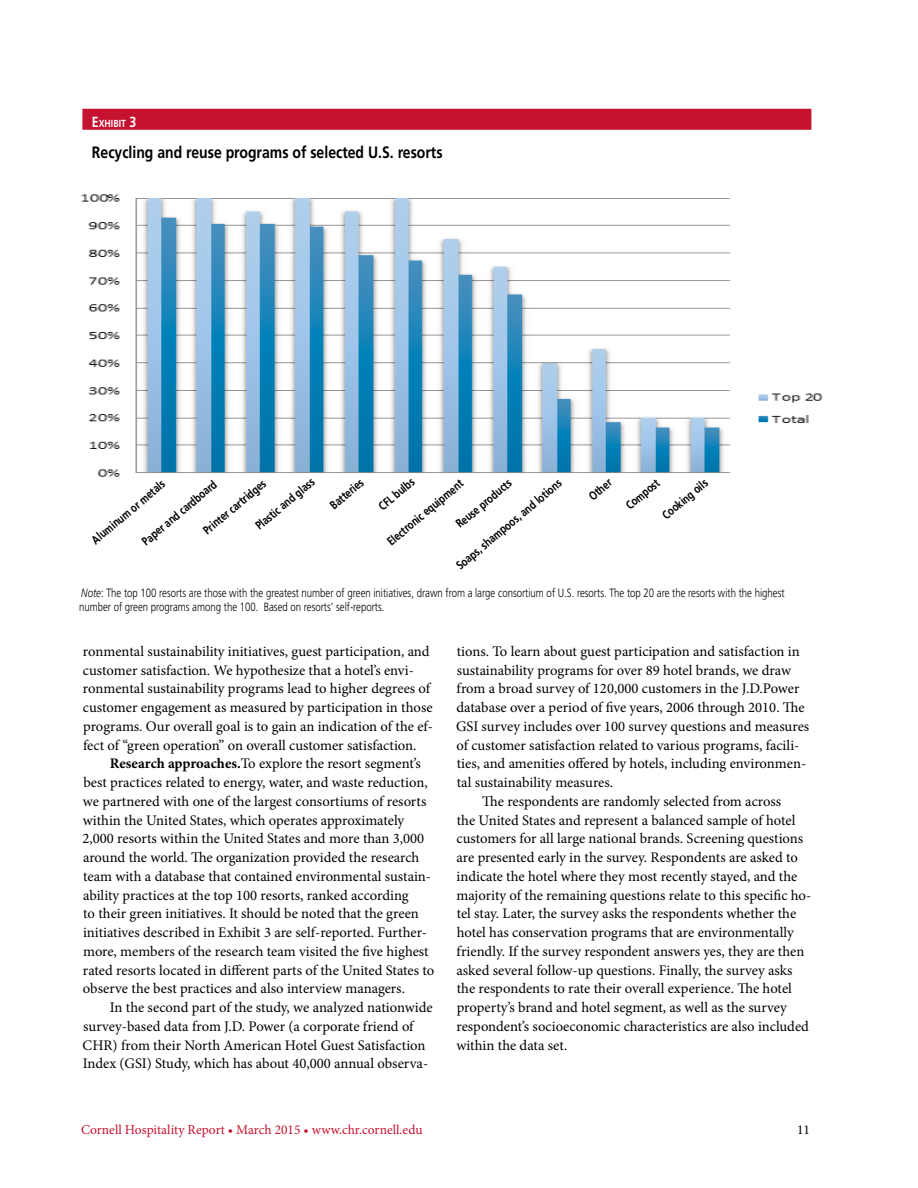
<style>
.page{position:relative;width:918px;height:1188px;background:#fff}
.page>*{position:absolute;margin:0;border:0;box-sizing:border-box;transform-origin:0 0}
.t1{font:700 16.5px "Frutiger LT Std";color:#000;scale:.85 1}
.t2{font:14.7px/18.8px "Minion Pro";color:#000}
.t3{font:13.5px "Minion Pro";color:#c41230}
.t4{font:13.5px "Minion Pro";color:#000}
.t5{font:300 12px/13.5px "Frutiger LT Std";color:#000;scale:.8 1}
.t6{font:700 12px "Frutiger LT Std";color:#000;scale:.8 1}
.t7{font:700 10.2px "Frutiger LT Std";color:#fff;scale:.85 1}
.s1{font-size:14.7px}
.s2{font-style:italic}
.s3{font-weight:700}
</style>
<div class="page">
<img style="left:81px;top:194px;width:742px;height:283px">
<div style="left:82px;top:109px;width:729px;height:21px;background:#c41230"></div>
<p class="t7" style="left:92px;top:117px;width:54px"><span class="s1">E</span>xhibit <span class="s1">3</span></p>
<p class="t1" style="left:92px;top:143px;width:414px">Recycling and reuse programs of selected U.S. resorts</p>
<p class="t6" style="left:453px;top:562px;width:169px;rotate:-40deg">Soaps, shampoos, and lotions</p>
<p class="t6" style="left:586px;top:492px;width:34px;rotate:-40deg">Other</p>
<p class="t6" style="left:623px;top:502px;width:51px;rotate:-40deg">Compost</p>
<p class="t6" style="left:659px;top:511px;width:71px;rotate:-40deg">Cooking oils</p>
<p class="t6" style="left:253px;top:522px;width:93px;rotate:-40deg">Plastic and glass</p>
<p class="t6" style="left:327px;top:501px;width:52px;rotate:-40deg">Batteries</p>
<p class="t6" style="left:376px;top:502px;width:55px;rotate:-40deg">CFL bulbs</p>
<p class="t6" style="left:384px;top:538px;width:121px;rotate:-40deg">Electronic equipment</p>
<p class="t6" style="left:139px;top:537px;width:118px;rotate:-40deg">Paper and cardboard</p>
<p class="t6" style="left:453px;top:520px;width:87px;rotate:-40deg">Reuse products</p>
<p class="t6" style="left:200px;top:526px;width:99px;rotate:-40deg">Printer cartridges</p>
<p class="t6" style="left:89px;top:536px;width:116px;rotate:-40deg">Aluminum or metals</p>
<p class="t5" style="left:79px;top:587px;width:883px"><span class="s2">Note</span>: The top 100 resorts are those with the greatest number of green initiatives, drawn from a large consortium of U.S. resorts. The top 20 are the resorts with the highest number of green programs among the 100. Based on resorts’ self-reports.</p>
<p class="t2" style="left:83px;top:642px;width:352px">ronmental sustainability initiatives, guest participation, and customer satisfaction. We hypothesize that a hotel’s envi&shy;ronmental sustainability programs lead to higher degrees of customer engagement as measured by participation in those programs. Our overall goal is to gain an indication of the ef&shy;fect of “green operation” on overall customer satisfaction.</p>
<p class="t2" style="left:83px;top:754px;width:353px;text-indent:27px"><span class="s3">Research approaches.</span>To explore the resort segment’s best practices related to energy, water, and waste reduction, we partnered with one of the largest consortiums of resorts within the United States, which operates approximately 2,000 resorts within the United States and more than 3,000 around the world. The organization provided the research team with a database that contained environmental sustain&shy;ability practices at the top 100 resorts, ranked according<br>to their green initiatives. It should be noted that the green initiatives described in Exhibit 3 are self-reported. Further&shy;more, members of the research team visited the five highest rated resorts located in different parts of the United States to observe the best practices and also interview managers.</p>
<p class="t2" style="left:83px;top:998px;width:352px;text-indent:27px">In the second part of the study, we analyzed nationwide survey-based data from J.D. Power (a corporate friend of CHR) from their North American Hotel Guest Satisfaction Index (GSI) Study, which has about 40,000 annual observa-</p>
<p class="t2" style="left:457px;top:642px;width:345px">tions. To learn about guest participation and satisfaction in</p>
<p class="t2" style="left:457px;top:661px;width:336px">sustainability programs for over 89 hotel brands, we draw</p>
<p class="t2" style="left:457px;top:679px;width:344px">from a broad survey of 120,000 customers in the J.D.Power</p>
<p class="t2" style="left:456px;top:698px;width:350px">database over a period of five years, 2006 through 2010. The</p>
<p class="t2" style="left:456px;top:717px;width:355px">GSI survey includes over 100 survey questions and measures</p>
<p class="t2" style="left:456px;top:736px;width:345px">of customer satisfaction related to various programs, facili-</p>
<p class="t2" style="left:457px;top:754px;width:351px">ties, and amenities offered by hotels, including environmen-</p>
<p class="t2" style="left:457px;top:773px;width:158px">tal sustainability measures.</p>
<p class="t2" style="left:482px;top:792px;width:300px">The respondents are randomly selected from across</p>
<p class="t2" style="left:457px;top:811px;width:340px">the United States and represent a balanced sample of hotel</p>
<p class="t2" style="left:456px;top:829px;width:348px">customers for all large national brands. Screening questions</p>
<p class="t2" style="left:457px;top:848px;width:343px">are presented early in the survey. Respondents are asked to</p>
<p class="t2" style="left:457px;top:867px;width:342px">indicate the hotel where they most recently stayed, and the</p>
<p class="t2" style="left:457px;top:886px;width:356px">majority of the remaining questions relate to this specific ho-</p>
<p class="t2" style="left:457px;top:904px;width:341px">tel stay. Later, the survey asks the respondents whether the</p>
<p class="t2" style="left:457px;top:923px;width:339px">hotel has conservation programs that are environmentally</p>
<p class="t2" style="left:457px;top:942px;width:349px">friendly. If the survey respondent answers yes, they are then</p>
<p class="t2" style="left:457px;top:961px;width:337px">asked several follow-up questions. Finally, the survey asks</p>
<p class="t2" style="left:457px;top:979px;width:337px">the respondents to rate their overall experience. The hotel</p>
<p class="t2" style="left:457px;top:998px;width:332px">property’s brand and hotel segment, as well as the survey</p>
<p class="t2" style="left:457px;top:1017px;width:354px">respondent’s socioeconomic characteristics are also included</p>
<p class="t2" style="left:456px;top:1036px;width:112px">within the data set.</p>
<p class="t3" style="left:81px;top:1121px;width:343px">Cornell Hospitality Report • March 2015 • www.chr.cornell.edu</p>
<p class="t4" style="left:797px;top:1121px;width:14px">11</p>
</div>
